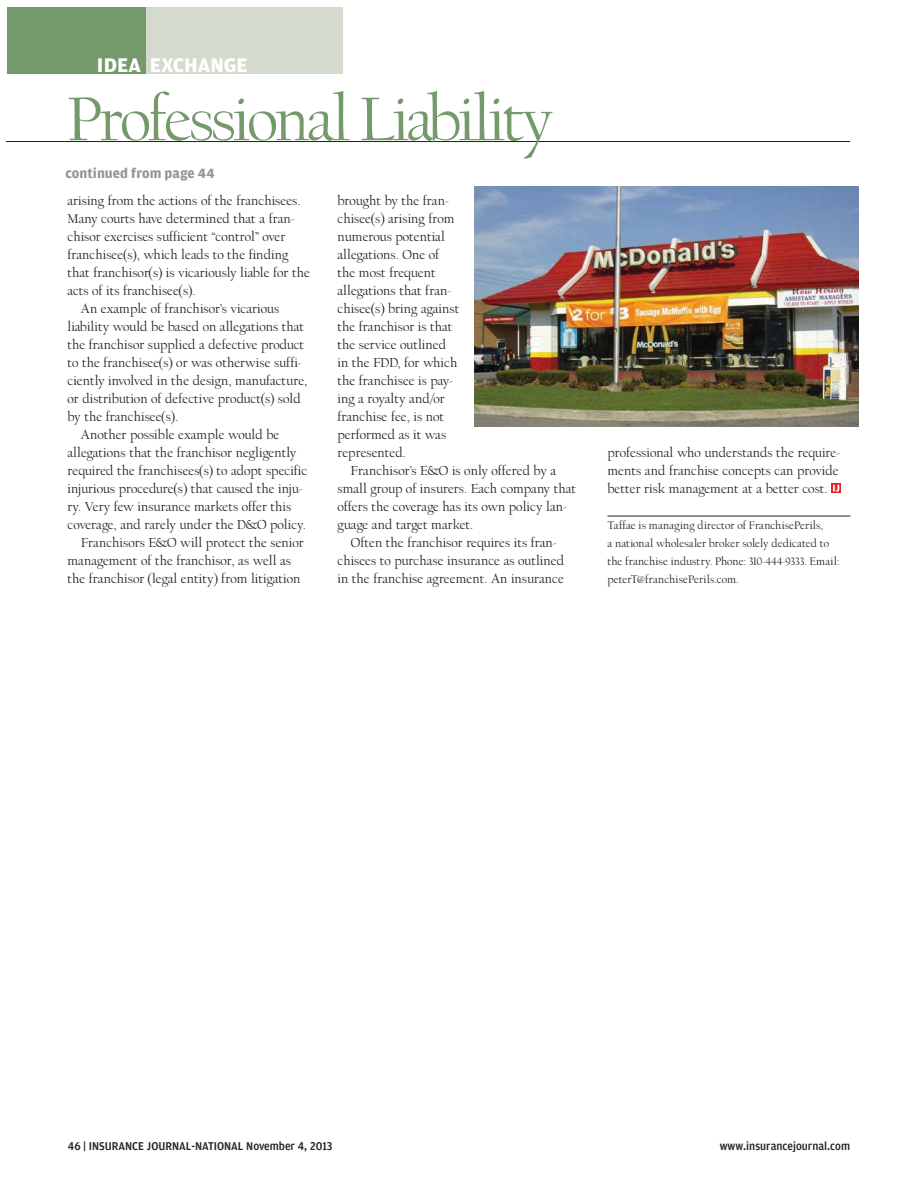
<style>
.page{position:relative;width:918px;height:1188px;background:#fff}
.page>*{position:absolute;margin:0;border:0;box-sizing:border-box;transform-origin:0 0}
.t1{font:67.5px "LTC Californian Display";letter-spacing:-.04em;color:#74996b}
.t2{font:700 21px "Amplitude";color:#fff}
.t3{font:14.25px/18px "LTC Californian Display";color:#231f20}
.t4{font:700 14.25px "Amplitude";letter-spacing:.005em;color:#939698}
.t5{font:12px/18px "LTC Californian Display";color:#231f20}
.t6{font:500 12px "Amplitude";color:#231f20;scale:.95 1}
</style>
<div class="page">
<hr style="left:7px;top:141px;width:843px;height:1px;background:#231f20">
<div style="left:7px;top:7px;width:139px;height:67px;background:#74996b"></div>
<div style="left:146px;top:7px;width:197px;height:67px;background:#d4dbce"></div>
<hr style="left:608px;top:516px;width:243px;height:1px;background:#231f20">
<svg style="left:831px;top:484px;width:10px;height:9px"></svg>
<svg style="left:833px;top:485px;width:6px;height:7px"></svg>
<img style="left:475px;top:186px;width:384px;height:240px">
<h2 class="t2" style="left:97px;top:57px;width:152px">IDEA EXCHANGE</h2>
<h1 class="t1" style="left:67px;top:91px;width:488px">Professional Liability</h1>
<p class="t4" style="left:66px;top:168px;width:151px">continued from page 44</p>
<p class="t3" style="left:68px;top:192px;width:235px">arising from the actions of the franchisees.</p>
<p class="t3" style="left:68px;top:210px;width:228px">Many courts have determined that a fran-</p>
<p class="t3" style="left:68px;top:228px;width:219px">chisor exercises sufficient “control” over</p>
<p class="t3" style="left:68px;top:246px;width:222px">franchisee(s), which leads to the finding</p>
<p class="t3" style="left:68px;top:264px;width:244px">that franchisor(s) is vicariously liable for the</p>
<p class="t3" style="left:68px;top:282px;width:130px">acts of its franchisee(s).</p>
<p class="t3" style="left:81px;top:300px;width:200px">An example of franchisor’s vicarious</p>
<p class="t3" style="left:68px;top:318px;width:238px">liability would be based on allegations that</p>
<p class="t3" style="left:68px;top:336px;width:238px">the franchisor supplied a defective product</p>
<p class="t3" style="left:68px;top:354px;width:235px">to the franchisee(s) or was otherwise suffi-</p>
<p class="t3" style="left:68px;top:372px;width:241px">ciently involved in the design, manufacture,</p>
<p class="t3" style="left:68px;top:390px;width:235px">or distribution of defective product(s) sold</p>
<p class="t3" style="left:68px;top:408px;width:112px">by the franchisee(s).</p>
<p class="t3" style="left:81px;top:426px;width:200px">Another possible example would be</p>
<p class="t3" style="left:68px;top:444px;width:230px">allegations that the franchisor negligently</p>
<p class="t3" style="left:68px;top:462px;width:241px">required the franchisees(s) to adopt specific</p>
<p class="t3" style="left:68px;top:480px;width:236px">injurious procedure(s) that caused the inju-</p>
<p class="t3" style="left:68px;top:498px;width:225px">ry. Very few insurance markets offer this</p>
<p class="t3" style="left:68px;top:516px;width:240px">coverage, and rarely under the D&amp;O policy.</p>
<p class="t3" style="left:81px;top:534px;width:224px">Franchisors E&amp;O will protect the senior</p>
<p class="t3" style="left:68px;top:552px;width:225px">management of the franchisor, as well as</p>
<p class="t3" style="left:68px;top:570px;width:234px">the franchisor (legal entity) from litigation</p>
<p class="t3" style="left:338px;top:192px;width:123px">brought by the fran&shy;chisee(s) arising from numerous potential allegations. One of the most frequent allegations that fran&shy;chisee(s) bring against the franchisor is that the service outlined in the FDD, for which the franchisee is pay&shy;ing a royalty and/or franchise fee, is not performed as it was represented.</p>
<p class="t3" style="left:338px;top:462px;width:240px;text-indent:13px">Franchisor’s E&amp;O is only offered by a small group of insurers. Each company that offers the coverage has its own policy lan&shy;guage and target market.</p>
<p class="t3" style="left:338px;top:534px;width:228px;text-align:center">Often the franchisor requires its fran&shy;chisees to purchase insurance as outlined in the franchise agreement. An insurance</p>
<p class="t3" style="left:608px;top:444px;width:234px;text-align:justify">professional who understands the require&shy;ments and franchise concepts can provide better risk management at a better cost.</p>
<p class="t5" style="left:608px;top:517px;width:234px">Taffae is managing director of FranchisePerils,<br>a national wholesaler broker solely dedicated to the franchise industry. Phone: 310-444-9333. Email: peterT@franchisePerils.com.</p>
<p class="t6" style="left:68px;top:1142px;width:280px">46 | INSURANCE JOURNAL-NATIONAL November 4, 2013</p>
<p class="t6" style="left:720px;top:1142px;width:139px">www.insurancejournal.com</p>
</div>
